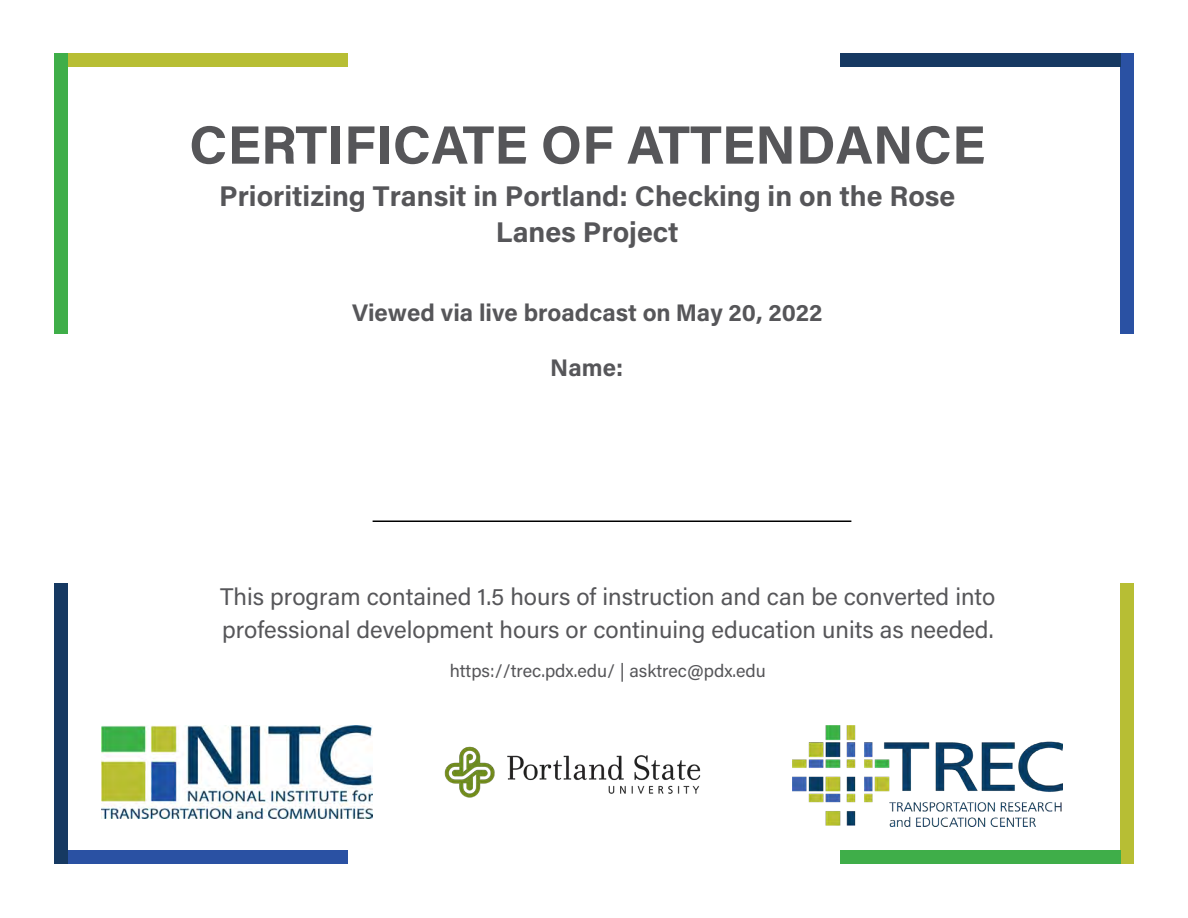
<style>
.page{position:relative;width:1188px;height:918px;background:#fff}
.page>*{position:absolute;margin:0;border:0;box-sizing:border-box;transform-origin:0 0}
.t1{font:700 54px "Acumin Pro";color:#565659}
.t2{font:700 28.5px/36px "Acumin Pro";color:#565659;text-align:center}
.t3{font:24px/32.8px "Acumin Pro";color:#565659}
.t4{font:700 24px "Acumin Pro";color:#565659}
.t5{font:18px "Acumin Pro";color:#565659}
</style>
<div class="page">
<div style="left:1120px;top:583px;width:14px;height:281px;background:#b7be34"></div>
<div style="left:841px;top:850px;width:280px;height:14px;background:#3fae49"></div>
<div style="left:67px;top:850px;width:281px;height:14px;background:#2a51a3"></div>
<div style="left:54px;top:583px;width:14px;height:281px;background:#163962"></div>
<div style="left:68px;top:53px;width:280px;height:14px;background:#b7be34"></div>
<div style="left:54px;top:53px;width:14px;height:281px;background:#3fae49"></div>
<div style="left:1120px;top:53px;width:14px;height:281px;background:#2a51a3"></div>
<div style="left:840px;top:53px;width:280px;height:14px;background:#163962"></div>
<hr style="left:373px;top:520px;width:478px;height:2px;background:#000">
<img style="left:792px;top:725px;width:271px;height:102px">
<img style="left:444px;top:746px;width:257px;height:52px">
<img style="left:102px;top:725px;width:271px;height:93px">
<h1 class="t1" style="left:189px;top:107px;width:798px">CERTIFICATE OF ATTENDANCE</h1>
<p class="t2" style="left:219px;top:177px;width:738px">Prioritizing Transit in Portland: Checking in on the Rose<br>Lanes Project</p>
<p class="t4" style="left:352px;top:296px;width:472px">Viewed via live broadcast on May 20, 2022</p>
<p class="t4" style="left:550px;top:351px;width:74px">Name:</p>
<p class="t3" style="left:220px;top:579px;width:777px">This program contained 1.5 hours of instruction and can be converted into professional development hours or continuing education units as needed.</p>
<p class="t5" style="left:450px;top:658px;width:318px">https://trec.pdx.edu/ | asktrec@pdx.edu</p>
</div>
